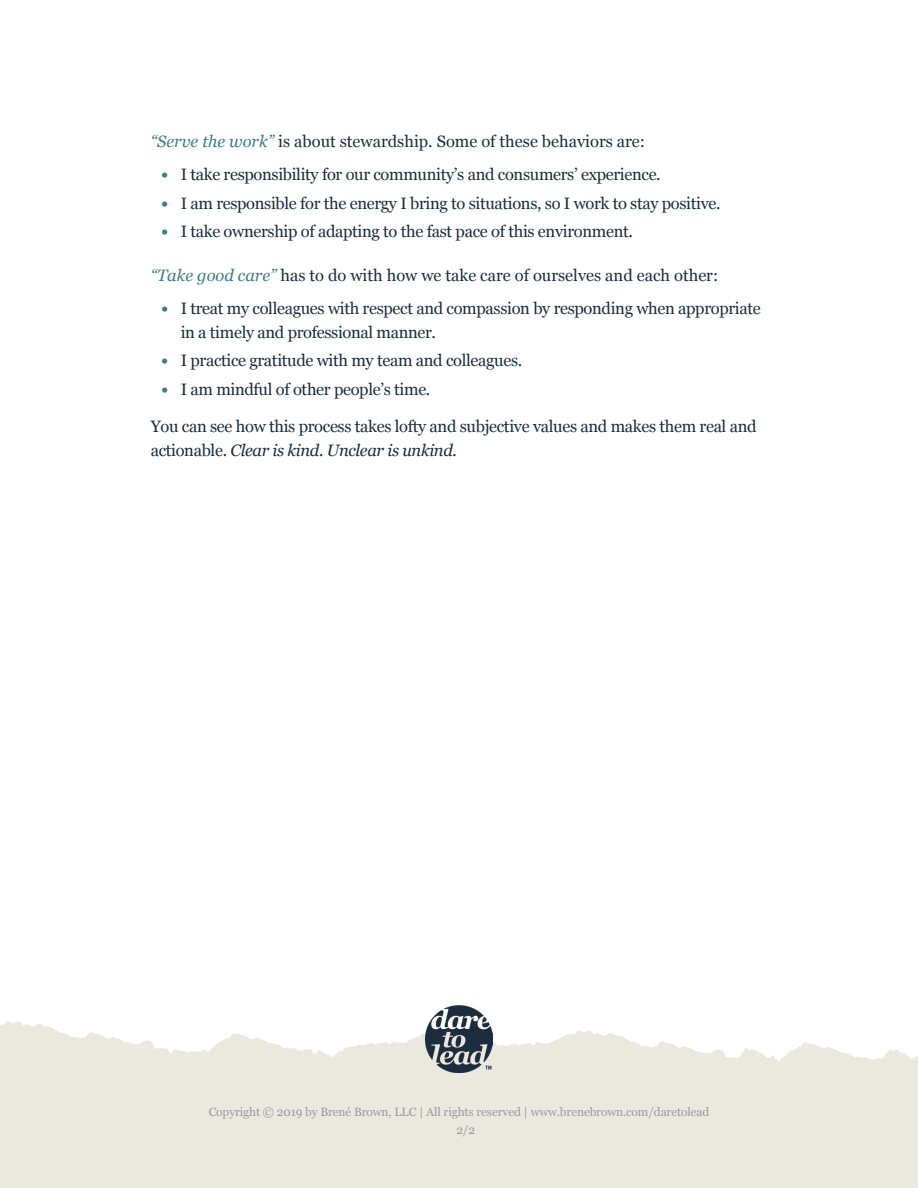
<style>
.page{position:relative;width:918px;height:1188px;background:#fff}
.page>*{position:absolute;margin:0;border:0;box-sizing:border-box;transform-origin:0 0}
.t1{font:16.5px/24px "Georgia";letter-spacing:-.02em;color:#1c2d3f}
.t2{font:16.5px "Georgia";color:#1c2d3f}
.t3{font:12px "Georgia";letter-spacing:-.01em;color:#9b9b9b}
.s1{font-style:italic;color:#3c7c86}
.s2{font-weight:700;font-style:italic;color:#3c7c86}
.s3{font-style:italic}
</style>
<div class="page">
<svg style="left:0;top:1021px;width:918px;height:167px;background:#edeae3"></svg>
<img style="left:426px;top:1005px;width:67px;height:68px">
<p class="t2" style="left:151px;top:130px;width:496px"><span class="s1">“Serve the work”</span> is about stewardship. Some of these behaviors are:</p>
<p class="t1" style="left:161px;top:162px;width:501px"><span class="s2">•</span> I take responsibility for our community’s and consumers’ experience.</p>
<p class="t1" style="left:161px;top:191px;width:561px"><span class="s2">•</span> I am responsible for the energy I bring to situations, so I work to stay positive.</p>
<p class="t1" style="left:161px;top:219px;width:473px"><span class="s2">•</span> I take ownership of adapting to the fast pace of this environment.</p>
<p class="t2" style="left:151px;top:263px;width:569px"><span class="s1">“Take good care”</span> has to do with how we take care of ourselves and each other:</p>
<p class="t1" style="left:181px;top:296px;width:581px;text-indent:-20px"><span class="s2">•</span> I treat my colleagues with respect and compassion by responding when appropriate in a timely and professional manner.</p>
<p class="t1" style="left:161px;top:348px;width:363px"><span class="s2">•</span> I practice gratitude with my team and colleagues.</p>
<p class="t1" style="left:161px;top:377px;width:271px"><span class="s2">•</span> I am mindful of other people’s time.</p>
<p class="t1" style="left:151px;top:414px;width:607px">You can see how this process takes lofty and subjective values and makes them real and actionable. <span class="s3">Clear is kind. Unclear is unkind.</span></p>
<p class="t3" style="left:209px;top:1103px;width:502px">Copyright © 2019 by Brené Brown, LLC | All rights reserved | www.brenebrown.com/daretolead</p>
<p class="t3" style="left:456px;top:1121px;width:20px">2/2</p>
</div>
